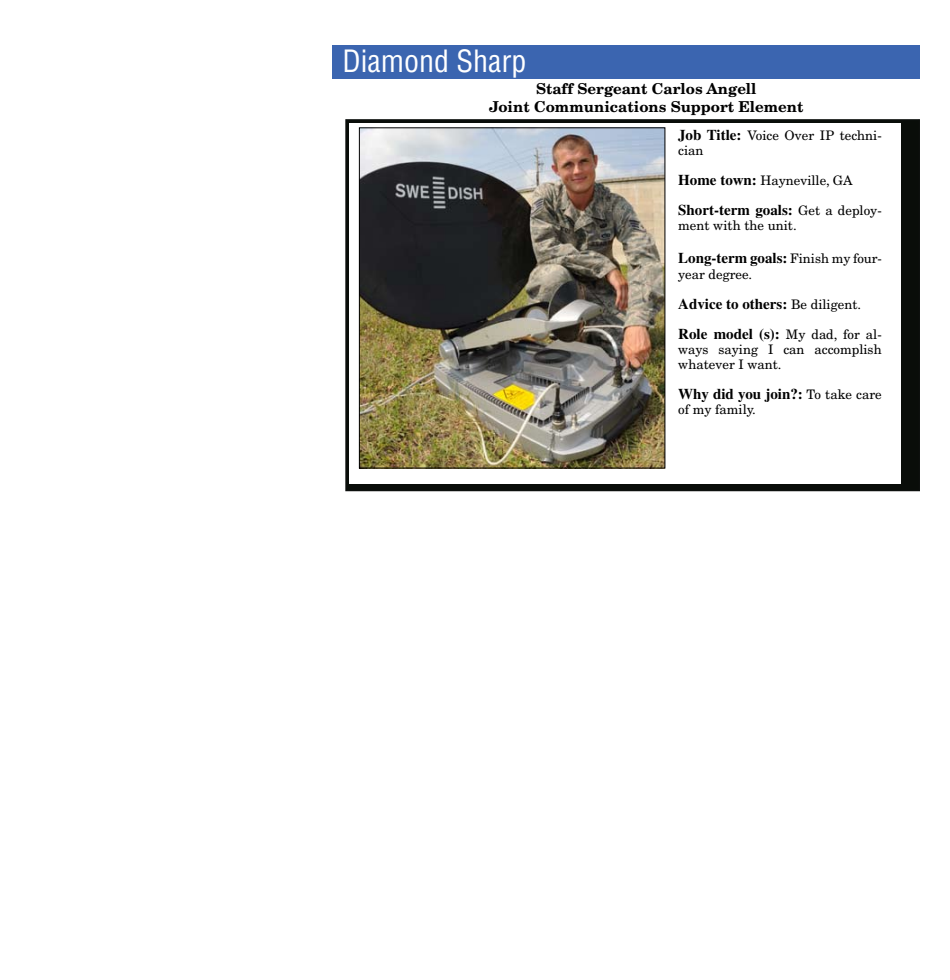
<style>
.page{position:relative;width:950px;height:980px;background:#fff}
.page>*{position:absolute;margin:0;border:0;box-sizing:border-box;transform-origin:0 0}
.t1{font:condensed 30px "Helvetica";color:#fff}
.t2{font:700 15px/30px "Times";color:#000}
.t3{font:700 15px/18px "New Century Schlbk";color:#000;text-align:center}
.t4{font:13.12px/15px "New Century Schlbk";color:#000}
.s1{font-family:"Times";font-weight:700;font-size:15px}
.s2{font-family:"New Century Schlbk";font-weight:400;font-size:13.12px}
</style>
<div class="page">
<div style="left:346px;top:120px;width:573px;height:371px;background:#090d09"></div>
<div style="left:349px;top:123px;width:552px;height:361px;background:#fff"></div>
<img style="left:361px;top:130px;width:302px;height:336px">
<div style="left:359px;top:128px;width:306px;height:340px;border:1px solid #000"></div>
<div style="left:332px;top:45px;width:588px;height:34px;background:#3b65b0"></div>
<h1 class="t1" style="left:342px;top:42px;width:186px">Diamond Sharp</h1>
<p class="t3" style="left:489px;top:79px;width:316px">Staff Sergeant Carlos Angell<br>Joint Communications Support Element</p>
<p class="t4" style="left:678px;top:128px;width:205px"><span class="s1">Job Title:</span> Voice Over IP techni&shy;cian</p>
<p class="t4" style="left:678px;top:173px;width:176px"><span class="s1">Home town:</span> Hayneville, GA</p>
<p class="t2" style="left:678px;top:195px;width:205px">Short-term goals: <span class="s2">Get a deploy-</span></p>
<p class="t4" style="left:678px;top:218px;width:120px">ment with the unit.</p>
<p class="t2" style="left:678px;top:243px;width:205px">Long-term goals: <span class="s2">Finish my four-</span></p>
<p class="t4" style="left:678px;top:267px;width:75px">year degree.</p>
<p class="t2" style="left:678px;top:288px;width:205px">Advice to others: <span class="s2">Be diligent.<br></span>Role model (s): <span class="s2">My dad, for al-</span></p>
<p class="t4" style="left:678px;top:342px;width:205px">ways saying I can accomplish whatever I want.</p>
<p class="t2" style="left:678px;top:378px;width:205px">Why did you join?: <span class="s2">To take care</span></p>
<p class="t4" style="left:678px;top:402px;width:79px">of my family.</p>
</div>
